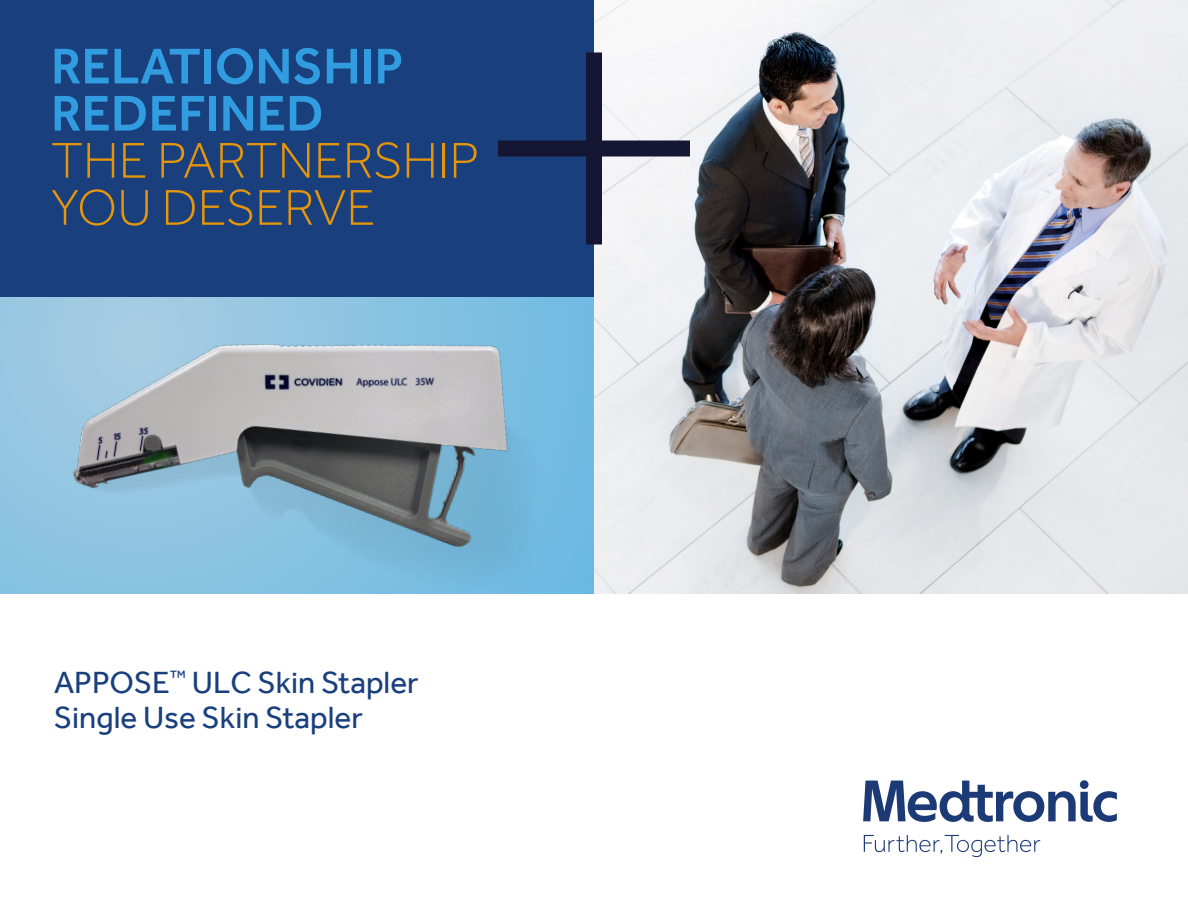
<style>
.page{position:relative;width:1188px;height:918px;background:#fff}
.page>*{position:absolute;margin:0;border:0;box-sizing:border-box;transform-origin:0 0}
.t1{font:300 51.9px/47.1px "Effra";color:#e7960a}
.t2{font:500 51.9px/47.1px "Effra";color:#319de0}
.t3{font:31.5px/34.5px "Effra";color:#19407d}
</style>
<div class="page">
<svg style="left:863px;top:780px;width:254px;height:77px"></svg>
<img style="left:594px;top:0;width:594px;height:594px">
<div style="left:0;top:297px;width:594px;height:297px;background:linear-gradient(to bottom,#9dc9e2,#88c2e2)"></div>
<div style="left:0;top:0;width:594px;height:297px;background:#19407d"></div>
<svg style="left:498px;top:52px;width:192px;height:192px"></svg>
<img style="left:30px;top:244px;width:642px;height:350px">
<h1 class="t2" style="left:51px;top:42px;width:354px">RELATIONSHIP<br>REDEFINED</h1>
<h1 class="t1" style="left:51px;top:137px;width:430px">THE PARTNERSHIP<br>YOU DESERVE</h1>
<p class="t3" style="left:54px;top:665px;width:366px">APPOSE<sup>™</sup> ULC Skin Stapler<br>Single Use Skin Stapler</p>
</div>
